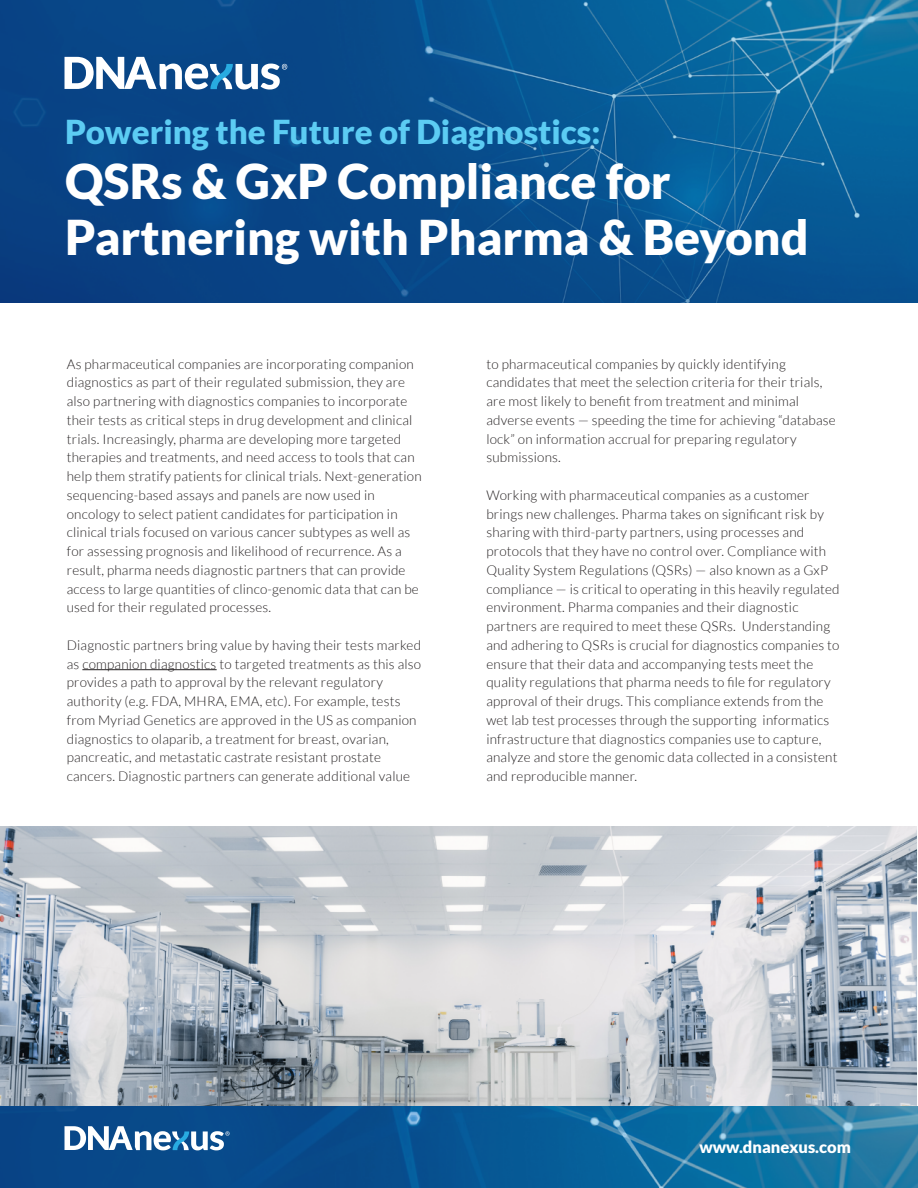
<style>
.page{position:relative;width:918px;height:1188px;background:#fff}
.page>*{position:absolute;margin:0;border:0;box-sizing:border-box;transform-origin:0 0}
.t1{font:900 48px/55.5px "Lato";color:#fff}
.t2{font:900 33px "Lato";color:#5cccf3}
.t3{font:900 16.5px "Lato";color:#fff}
.t4{font:300 13.5px/18.8px "Lato";letter-spacing:.015em;color:#231f20}
</style>
<div class="page">
<img style="left:0;top:827px;width:916px;height:279px">
<img style="left:0;top:1106px;width:918px;height:82px">
<svg style="left:65px;top:1126px;width:164px;height:24px"></svg>
<img style="left:0;top:0;width:918px;height:302px">
<svg style="left:65px;top:57px;width:222px;height:33px"></svg>
<hr style="left:82px;top:669px;width:135px;height:1px;background:#231f20">
<h2 class="t2" style="left:65px;top:112px;width:537px">Powering the Future of Diagnostics:</h2>
<h1 class="t1" style="left:65px;top:153px;width:745px">QSRs &amp; GxP Compliance for<br>Partnering with Pharma &amp; Beyond</h1>
<p class="t4" style="left:67px;top:354px;width:356px">As pharmaceutical companies are incorporating companion diagnostics as part of their regulated submission, they are also partnering with diagnostics companies to incorporate their tests as critical steps in drug development and clinical trials. Increasingly, pharma are developing more targeted therapies and treatments, and need access to tools that can help them stratify patients for clinical trials. Next-generation sequencing-based assays and panels are now used in oncology to select patient candidates for participation in clinical trials focused on various cancer subtypes as well as for assessing prognosis and likelihood of recurrence. As a result, pharma needs diagnostic partners that can provide access to large quantities of clinco-genomic data that can be used for their regulated processes.</p>
<p class="t4" style="left:67px;top:636px;width:356px">Diagnostic partners bring value by having their tests marked as companion diagnostics to targeted treatments as this also provides a path to approval by the relevant regulatory authority (e.g. FDA, MHRA, EMA, etc). For example, tests from Myriad Genetics are approved in the US as companion diagnostics to olaparib, a treatment for breast, ovarian, pancreatic, and metastatic castrate resistant prostate cancers. Diagnostic partners can generate additional value</p>
<p class="t4" style="left:486px;top:354px;width:351px">to pharmaceutical companies by quickly identifying candidates that meet the selection criteria for their trials, are most likely to benefit from treatment and minimal adverse events — speeding the time for achieving “database lock” on information accrual for preparing regulatory submissions.</p>
<p class="t4" style="left:486px;top:486px;width:355px">Working with pharmaceutical companies as a customer brings new challenges. Pharma takes on significant risk by sharing with third-party partners, using processes and protocols that they have no control over. Compliance with Quality System Regulations (QSRs) — also known as a GxP compliance — is critical to operating in this heavily regulated environment. Pharma companies and their diagnostic partners are required to meet these QSRs. Understanding and adhering to QSRs is crucial for diagnostics companies to ensure that their data and accompanying tests meet the quality regulations that pharma needs to file for regulatory approval of their drugs. This compliance extends from the wet lab test processes through the supporting informatics infrastructure that diagnostics companies use to capture, analyze and store the genomic data collected in a consistent and reproducible manner.</p>
<p class="t3" style="left:699px;top:1137px;width:153px">www.dnanexus.com</p>
</div>
